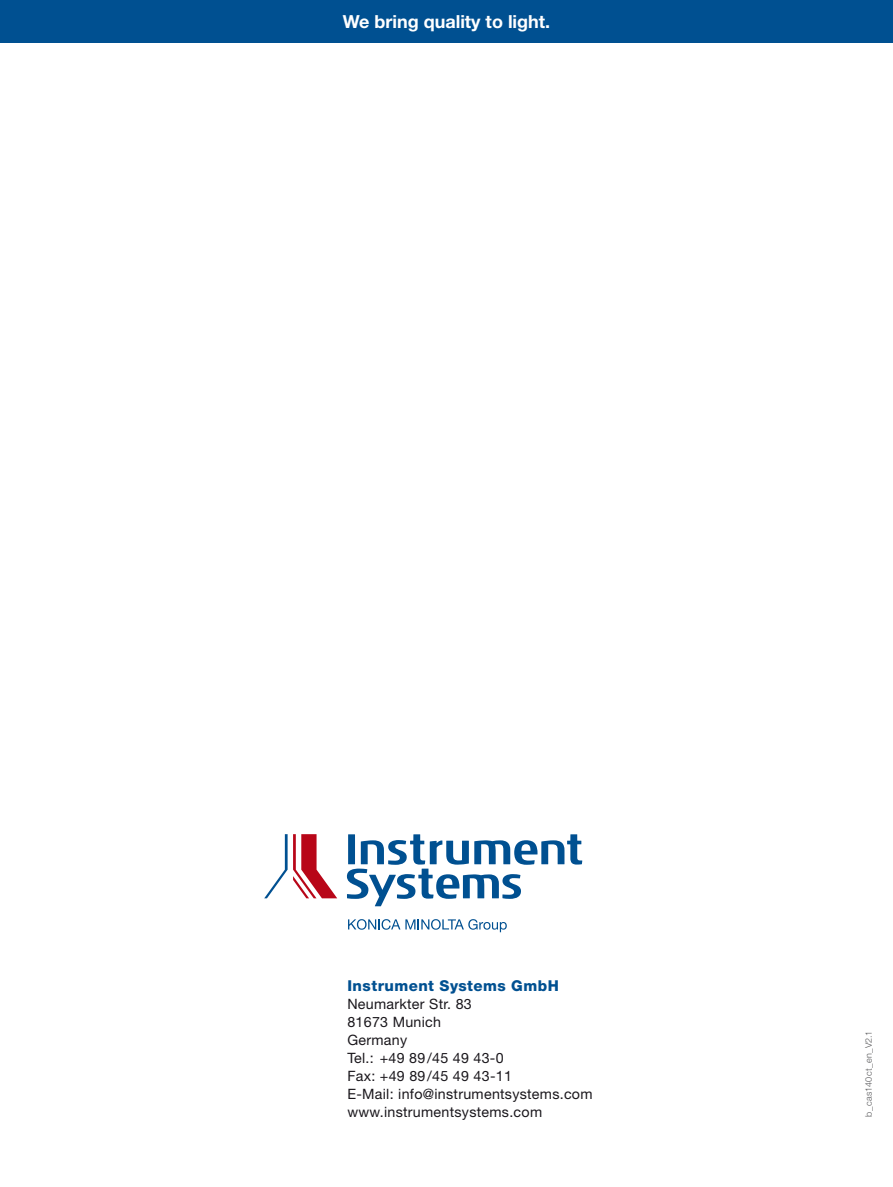
<style>
.page{position:relative;width:893px;height:1187px;background:#fff}
.page>*{position:absolute;margin:0;border:0;box-sizing:border-box;transform-origin:0 0}
.t1{font:700 18px "Helvetica Neue LT Std";color:#fff}
.t2{font:800 15px "Helvetica Neue LT Std";letter-spacing:.03em;color:#005091}
.t3{font:14.25px/18px "Helvetica Neue LT Std";letter-spacing:.02em;color:#1a171c}
.t4{font:300 9px "Helvetica Neue LT Std";letter-spacing:.045em;color:#58585a}
</style>
<div class="page">
<svg style="left:264px;top:834px;width:73px;height:64px"></svg>
<svg style="left:347px;top:834px;width:235px;height:72px"></svg>
<svg style="left:348px;top:919px;width:159px;height:13px"></svg>
<div style="left:0;top:0;width:893px;height:43px;background:#005091"></div>
<p class="t1" style="left:343px;top:10px;width:209px">We bring quality to light.</p>
<p class="t2" style="left:347px;top:976px;width:213px">Instrument Systems GmbH</p>
<p class="t3" style="left:347px;top:994px;width:247px">Neumarkter Str. 83<br>81673 Munich<br>Germany<br>Tel.: +49 89/45 49 43-0<br>Fax: +49 89/45 49 43-11<br>E-Mail: info@instrumentsystems.com www.instrumentsystems.com</p>
<p class="t4" style="left:863px;top:1116px;width:87px;rotate:-90deg">b_cas140ct_en_V2.1</p>
</div>
